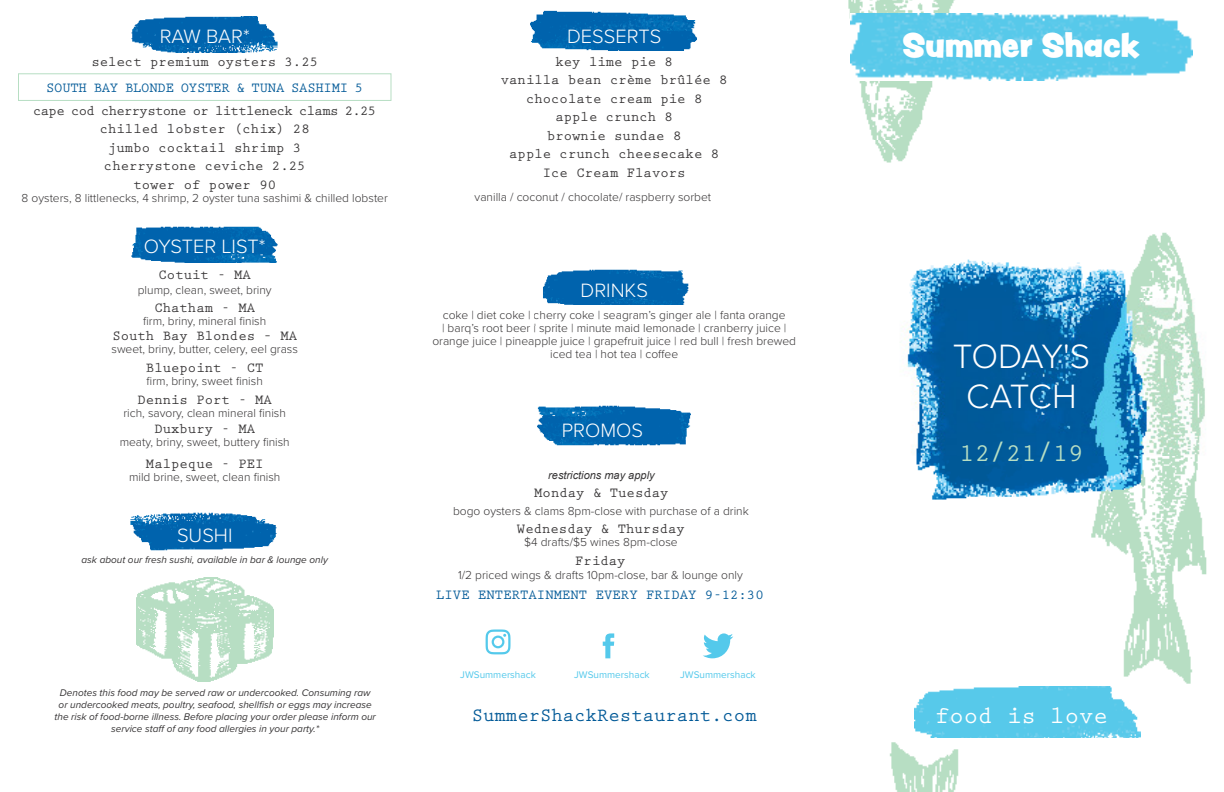
<style>
.page{position:relative;width:1224px;height:792px;background:#fff}
.page>*{position:absolute;margin:0;border:0;box-sizing:border-box;transform-origin:0 0}
.Titles{font:300 35px/40px "Proxima Nova";letter-spacing:-.03em;color:#fff;text-align:center}
.Front_Title{font:30px "Peachy Keen JF";color:#fff}
.Date{font:700 26px "Prestige Elite Std";color:#b7dec3}
.food_is_love{font:700 24px "Prestige Elite Std";color:#fff}
.Titles-2{font:300 20px "Proxima Nova";color:#fff}
.food_is_love-2{font:700 19px "Prestige Elite Std";color:#005997}
.Menu_Items{font:700 14px "Prestige Elite Std";color:#363435}
.Menu_Items-2{font:700 14px "Prestige Elite Std";letter-spacing:-.05em;color:#363435}
.Special_item{font:700 14px "Prestige Elite Std";color:#005997}
.Special_item-2{font:700 14px "Prestige Elite Std";letter-spacing:-.02em;color:#005997}
.Menu_Desc{font:700 14px "Prestige Elite Std";color:#363435}
.Menu_Desc-2{font:300 12px/13px "Proxima Nova";color:#363435;text-align:center}
.Menu_Items-3{font:300 12px "Proxima Nova";color:#363435}
.Menu_Items-4{font:italic 11px "Arial";color:#363435}
.Subtitle{font:italic 10px/12px "Proxima Nova";color:#363435;text-align:center}
.Small_font{font:italic 10px "Proxima Nova";color:#363435}
.Ss_p{font:10px "Proxima Nova";color:#54c9eb}
.s1{font-size:20px;color:#fff}
</style>
<div class="page">
<img style="left:848px;top:0;width:359px;height:684px">
<img style="left:914px;top:686px;width:226px;height:52px">
<img style="left:851px;top:13px;width:341px;height:68px">
<img style="left:131px;top:226px;width:147px;height:36px">
<img style="left:543px;top:269px;width:146px;height:36px">
<img style="left:131px;top:16px;width:147px;height:36px">
<img style="left:889px;top:742px;width:70px;height:50px">
<img style="left:130px;top:512px;width:147px;height:39px">
<div style="left:18px;top:73px;width:373px;height:28px;border:1px solid #b7dec3"></div>
<img style="left:537px;top:405px;width:154px;height:41px">
<svg style="left:486px;top:629px;width:25px;height:25px"></svg>
<svg style="left:703px;top:633px;width:30px;height:25px"></svg>
<svg style="left:603px;top:633px;width:11px;height:25px"></svg>
<img style="left:530px;top:10px;width:167px;height:40px">
<img style="left:136px;top:578px;width:137px;height:103px">
<p class="Titles-2" style="left:160px;top:21px;width:92px">RAW BAR*</p>
<p class="Menu_Items" style="left:91px;top:54px;width:228px">select premium oysters 3.25</p>
<p class="Special_item-2" style="left:46px;top:80px;width:319px">SOUTH BAY BLONDE OYSTER &amp; TUNA SASHIMI 5</p>
<p class="Menu_Items-2" style="left:33px;top:103px;width:345px">cape cod cherrystone or littleneck clams 2.25</p>
<p class="Menu_Items" style="left:100px;top:121px;width:212px">chilled lobster (chix) 28</p>
<p class="Menu_Items" style="left:108px;top:140px;width:195px">jumbo cocktail shrimp 3</p>
<p class="Menu_Items" style="left:104px;top:158px;width:203px">cherrystone ceviche 2.25</p>
<p class="Menu_Items" style="left:133px;top:177px;width:144px">tower of power 90</p>
<p class="Menu_Desc-2" style="left:22px;top:190px;width:368px">8 oysters, 8 littlenecks, 4 shrimp, 2 oyster tuna sashimi &amp; chilled lobster</p>
<p class="Titles-2" style="left:144px;top:232px;width:123px">OYSTER LIST*</p>
<p class="Menu_Items" style="left:159px;top:267px;width:94px">Cotuit - MA</p>
<p class="Menu_Desc-2" style="left:138px;top:282px;width:135px">plump, clean, sweet, briny</p>
<p class="Menu_Items" style="left:154px;top:301px;width:102px">Chatham - MA</p>
<p class="Menu_Desc-2" style="left:143px;top:314px;width:125px">firm, briny, mineral finish</p>
<p class="Menu_Desc" style="left:112px;top:328px;width:186px">South Bay Blondes – MA</p>
<p class="Menu_Desc-2" style="left:112px;top:342px;width:188px">sweet, briny, butter, celery, eel grass</p>
<p class="Menu_Items" style="left:146px;top:360px;width:119px">Bluepoint - CT</p>
<p class="Menu_Desc-2" style="left:147px;top:374px;width:118px">firm, briny, sweet finish</p>
<p class="Menu_Items" style="left:138px;top:392px;width:136px">Dennis Port - MA</p>
<p class="Menu_Desc-2" style="left:124px;top:406px;width:164px">rich, savory, clean mineral finish</p>
<p class="Menu_Desc" style="left:154px;top:422px;width:102px">Duxbury - MA</p>
<p class="Menu_Desc-2" style="left:120px;top:435px;width:172px">meaty, briny, sweet, buttery finish</p>
<p class="Menu_Items" style="left:146px;top:456px;width:119px">Malpeque - PEI</p>
<p class="Menu_Desc-2" style="left:129px;top:470px;width:153px">mild brine, sweet, clean finish</p>
<p class="Titles-2" style="left:177px;top:520px;width:57px">SUSHI</p>
<p class="Small_font" style="left:82px;top:552px;width:248px">ask about our fresh sushi, available in bar &amp; lounge only</p>
<p class="Subtitle" style="left:55px;top:687px;width:323px">Denotes this food may be served raw or undercooked. Consuming raw or undercooked meats, poultry, seafood, shellfish or eggs may increase the risk of food-borne illness. Before placing your order please inform our service staff of any food allergies in your party.*</p>
<p class="Titles-2" style="left:567px;top:21px;width:96px">DESSERTS</p>
<p class="Menu_Items" style="left:555px;top:54px;width:119px">key lime pie 8</p>
<p class="Menu_Items" style="left:501px;top:72px;width:228px">vanilla bean crème brûlée 8</p>
<p class="Menu_Items" style="left:526px;top:91px;width:178px">chocolate cream pie 8</p>
<p class="Menu_Items" style="left:555px;top:109px;width:119px">apple crunch 8</p>
<p class="Menu_Items" style="left:547px;top:128px;width:136px">brownie sundae 8</p>
<p class="Menu_Items" style="left:509px;top:146px;width:211px">apple crunch cheesecake 8</p>
<p class="Menu_Items" style="left:543px;top:165px;width:144px">Ice Cream Flavors</p>
<p class="Menu_Desc-2" style="left:475px;top:190px;width:281px">vanilla / coconut / chocolate/ raspberry sorbet<span class="s1">MOS</span></p>
<p class="Titles-2" style="left:580px;top:276px;width:69px">DRINKS</p>
<p class="Menu_Desc-2" style="left:432px;top:308px;width:365px">coke | diet coke | cherry coke | seagram’s ginger ale | fanta orange<br>| barq’s root beer | sprite | minute maid lemonade | cranberry juice | orange juice | pineapple juice | grapefruit juice | red bull | fresh brewed iced tea | hot tea | coffee</p>
<p class="Titles-2" style="left:562px;top:416px;width:83px">PROMOS</p>
<p class="Menu_Items-4" style="left:548px;top:468px;width:108px">restrictions may apply</p>
<p class="Menu_Items" style="left:534px;top:485px;width:136px">Monday &amp; Tuesday</p>
<p class="Menu_Items-3" style="left:453px;top:502px;width:297px">bogo oysters &amp; clams 8pm-close with purchase of a drink</p>
<p class="Menu_Items" style="left:517px;top:521px;width:169px">Wednesday &amp; Thursday</p>
<p class="Menu_Desc-2" style="left:524px;top:535px;width:155px">$4 drafts/$5 wines 8pm-close</p>
<p class="Menu_Items" style="left:575px;top:553px;width:52px">Friday</p>
<p class="Menu_Desc-2" style="left:458px;top:568px;width:286px">1/2 priced wings &amp; drafts 10pm-close, bar &amp; lounge only</p>
<p class="Special_item" style="left:436px;top:587px;width:329px">LIVE ENTERTAINMENT EVERY FRIDAY 9-12:30</p>
<p class="Ss_p" style="left:460px;top:667px;width:77px">JWSummershack</p>
<p class="Ss_p" style="left:574px;top:667px;width:77px">JWSummershack</p>
<p class="Ss_p" style="left:680px;top:667px;width:77px">JWSummershack</p>
<p class="Front_Title" style="left:903px;top:23px;width:239px">Summer Shack</p>
<p class="Titles" style="left:953px;top:334px;width:139px">TODAY'S<br>CATCH</p>
<p class="Date" style="left:959px;top:439px;width:126px">12/21/19</p>
<p class="food_is_love-2" style="left:472px;top:705px;width:287px">SummerShackRestaurant.com</p>
<p class="food_is_love" style="left:935px;top:702px;width:174px">food is love</p>
</div>
